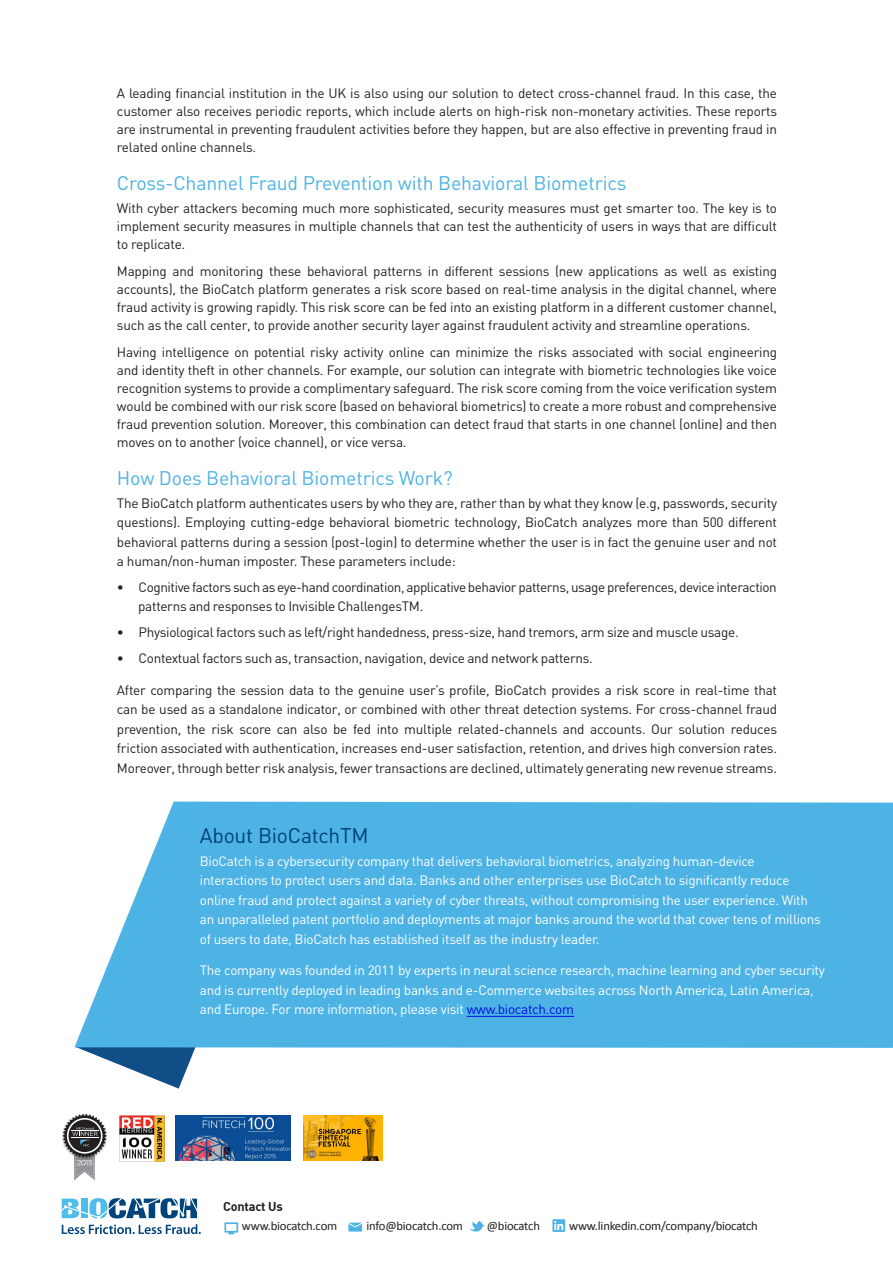
<style>
.page{position:relative;width:893px;height:1263px;background:#fff}
.page>*{position:absolute;margin:0;border:0;box-sizing:border-box;transform-origin:0 0}
.t1{font:21px "DIN";letter-spacing:-.01em;color:#004075}
.t2{font:19.5px "DIN";letter-spacing:-.01em;color:#4db3e5}
.t3{font:13.5px/18px "DIN";letter-spacing:-.02em;color:#231f20;text-align:justify}
.t4{font:13.5px/19.5px "DIN";letter-spacing:-.02em;color:#fff}
.t5{font:12.6px "Calibri";letter-spacing:-.015em;color:#231f20}
.t6{font:700 12.6px "DIN";letter-spacing:-.015em;color:#231f20}
.s1{color:#000ce5}
</style>
<div class="page">
<svg style="left:61px;top:1198px;width:140px;height:36px"></svg>
<svg style="left:348px;top:1222px;width:14px;height:9px"></svg>
<svg style="left:224px;top:1222px;width:14px;height:12px"></svg>
<svg style="left:470px;top:1221px;width:15px;height:11px"></svg>
<div style="left:552px;top:1219px;width:13px;height:13px;background:#4db3e5"></div>
<svg style="left:554px;top:1221px;width:9px;height:9px"></svg>
<img style="left:119px;top:1116px;width:46px;height:45px">
<img style="left:176px;top:1116px;width:115px;height:45px">
<img style="left:62px;top:1113px;width:46px;height:30px">
<svg style="left:63px;top:1114px;width:44px;height:66px"></svg>
<img style="left:304px;top:1116px;width:78px;height:44px">
<svg style="left:83px;top:1050px;width:112px;height:39px"></svg>
<svg style="left:74px;top:801px;width:819px;height:249px;fill:#4db3e5"></svg>
<hr style="left:467px;top:1016px;width:107px;height:1px;background:#000ce5">
<p class="t3" style="left:117px;top:84px;width:662px">A leading financial institution in the UK is also using our solution to detect cross-channel fraud. In this case, the customer also receives periodic reports, which include alerts on high-risk non-monetary activities. These reports are instrumental in preventing fraudulent activities before they happen, but are also effective in preventing fraud in related online channels.</p>
<p class="t2" style="left:117px;top:171px;width:511px">Cross-Channel Fraud Prevention with Behavioral Biometrics</p>
<p class="t3" style="left:117px;top:199px;width:662px">With cyber attackers becoming much more sophisticated, security measures must get smarter too. The key is to implement security measures in multiple channels that can test the authenticity of users in ways that are difficult to replicate.</p>
<p class="t3" style="left:117px;top:262px;width:662px">Mapping and monitoring these behavioral patterns in different sessions (new applications as well as existing accounts), the BioCatch platform generates a risk score based on real-time analysis in the digital channel, where fraud activity is growing rapidly. This risk score can be fed into an existing platform in a different customer channel, such as the call center, to provide another security layer against fraudulent activity and streamline operations.</p>
<p class="t3" style="left:117px;top:343px;width:662px">Having intelligence on potential risky activity online can minimize the risks associated with social engineering and identity theft in other channels. For example, our solution can integrate with biometric technologies like voice recognition systems to provide a complimentary safeguard. The risk score coming from the voice verification system would be combined with our risk score (based on behavioral biometrics) to create a more robust and comprehensive fraud prevention solution. Moreover, this combination can detect fraud that starts in one channel (online) and then moves on to another (voice channel), or vice versa.</p>
<p class="t2" style="left:117px;top:466px;width:337px">How Does Behavioral Biometrics Work?</p>
<p class="t3" style="left:117px;top:493px;width:662px;line-height:19.5px">The BioCatch platform authenticates users by who they are, rather than by what they know (e.g, passwords, security questions). Employing cutting-edge behavioral biometric technology, BioCatch analyzes more than 500 different behavioral patterns during a session (post-login) to determine whether the user is in fact the genuine user and not a human/non-human imposter. These parameters include:</p>
<p class="t3" style="left:138px;top:577px;width:640px;line-height:19.5px;text-indent:-21px">• Cognitive factors such as eye-hand coordination, applicative behavior patterns, usage preferences, device interaction patterns and responses to Invisible ChallengesTM.</p>
<p class="t3" style="left:117px;top:623px;width:623px">• Physiological factors such as left/right handedness, press-size, hand tremors, arm size and muscle usage.</p>
<p class="t3" style="left:117px;top:649px;width:477px">• Contextual factors such as, transaction, navigation, device and network patterns.</p>
<p class="t3" style="left:117px;top:680px;width:662px;line-height:19.5px">After comparing the session data to the genuine user’s profile, BioCatch provides a risk score in real-time that can be used as a standalone indicator, or combined with other threat detection systems. For cross-channel fraud prevention, the risk score can also be fed into multiple related-channels and accounts. Our solution reduces friction associated with authentication, increases end-user satisfaction, retention, and drives high conversion rates.<br>Moreover, through better risk analysis, fewer transactions are declined, ultimately generating new revenue streams.</p>
<p class="t1" style="left:200px;top:823px;width:170px">About BioCatchTM</p>
<p class="t4" style="left:200px;top:851px;width:622px">BioCatch is a cybersecurity company that delivers behavioral biometrics, analyzing human-device interactions to protect users and data. Banks and other enterprises use BioCatch to significantly reduce online fraud and protect against a variety of cyber threats, without compromising the user experience. With an unparalleled patent portfolio and deployments at major banks around the world that cover tens of millions of users to date, BioCatch has established itself as the industry leader.</p>
<p class="t4" style="left:200px;top:960px;width:626px">The company was founded in 2011 by experts in neural science research, machine learning and cyber security and is currently deployed in leading banks and e-Commerce websites across North America, Latin America, and Europe. For more information, please visit <span class="s1">www.biocatch.com</span></p>
<p class="t6" style="left:223px;top:1198px;width:61px">Contact Us</p>
<p class="t5" style="left:242px;top:1218px;width:97px">www.biocatch.com</p>
<p class="t5" style="left:366px;top:1218px;width:98px">info@biocatch.com</p>
<p class="t5" style="left:487px;top:1218px;width:55px">@biocatch</p>
<p class="t5" style="left:569px;top:1218px;width:190px">www.linkedin.com/company/biocatch</p>
</div>
